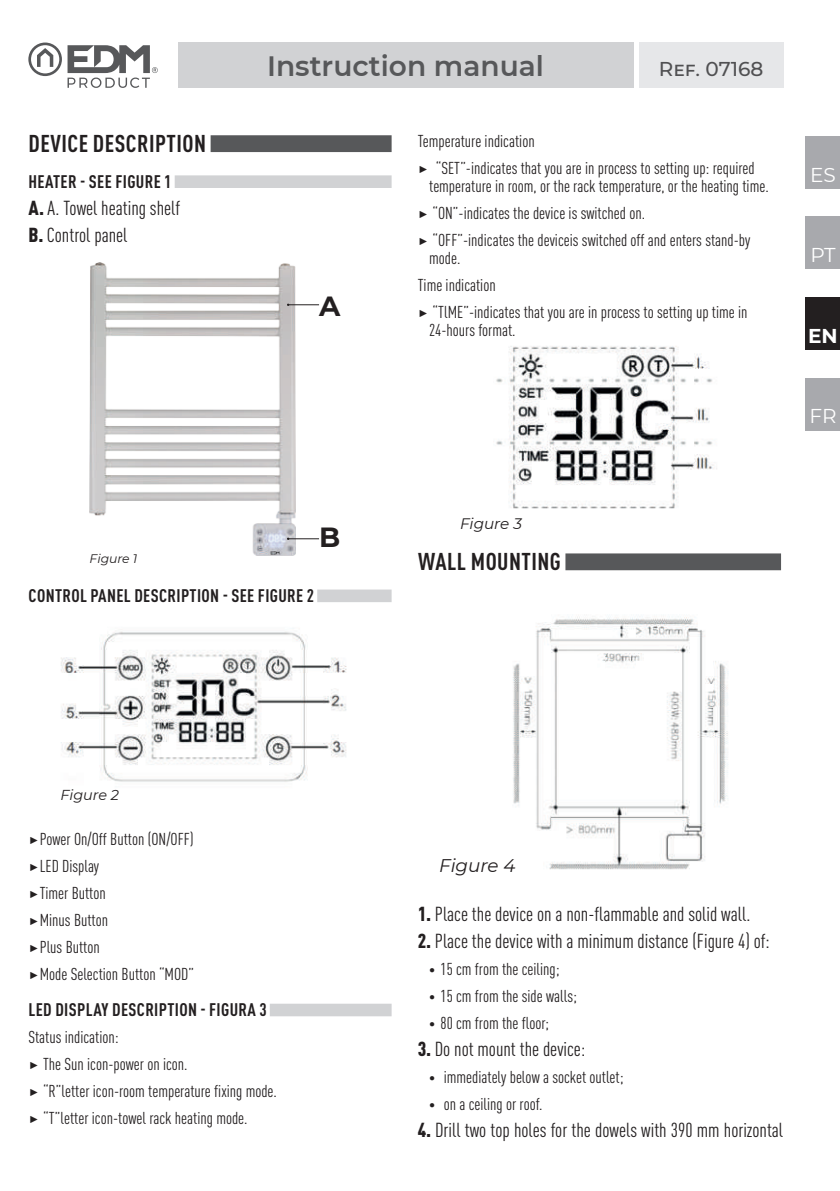
<style>
.page{position:relative;width:840px;height:1191px;background:#fff}
.page>*{position:absolute;margin:0;border:0;box-sizing:border-box;transform-origin:0 0}
.t1{font:600 28px "Montserrat";color:#57585a}
.t2{font:700 27.6px "Montserrat";color:#231f20}
.t3{font:700 condensed 24px "DIN Pro";letter-spacing:.02em;color:#231f20}
.t4{font:condensed 20px/27px "DIN Pro";color:#231f20}
.t5{font:500 20px "Montserrat";color:#505052}
.t6{font:20px "Montserrat";color:#fff}
.t7{font:700 20px "Montserrat";color:#fff}
.t8{font:italic 18.4px "Montserrat";color:#231f20}
.t9{font:700 condensed 18px "DIN Pro";letter-spacing:.02em;color:#231f20}
.t10{font:condensed 17px/27px "DIN Pro";color:#231f20}
.t11{font:italic 15.2px "Montserrat";color:#231f20}
.t12{font:italic 14.4px "Montserrat";color:#231f20}
.t13{font:italic 12.4px "Montserrat";color:#231f20}
.s1{font-weight:900}
.s2{font-family:"Montserrat";font-stretch:normal}
.s3{font-family:"Montserrat";font-weight:700;font-stretch:normal}
</style>
<div class="page">
<div style="left:177px;top:43px;width:456px;height:45px;background:#d1d2d4"></div>
<div style="left:638px;top:43px;width:144px;height:45px;background:#e6e7e9"></div>
<div style="left:805px;top:137px;width:34px;height:52px;background:#a8a9ad"></div>
<div style="left:805px;top:216px;width:34px;height:53px;background:#a8a9ad"></div>
<div style="left:805px;top:297px;width:34px;height:53px;background:#231f20"></div>
<div style="left:805px;top:378px;width:34px;height:52px;background:#a8a9ad"></div>
<svg style="left:28px;top:43px;width:130px;height:45px"></svg>
<div style="left:210px;top:135px;width:181px;height:17px;background:#57585a"></div>
<div style="left:175px;top:175px;width:216px;height:13px;background:#d1d2d4"></div>
<div style="left:317px;top:589px;width:74px;height:13px;background:#d1d2d4"></div>
<div style="left:269px;top:1003px;width:122px;height:13px;background:#d1d2d4"></div>
<img style="left:90px;top:263px;width:205px;height:292px">
<hr style="left:288px;top:304px;width:31px;height:1px;background:#231f20">
<hr style="left:288px;top:538px;width:31px;height:1px;background:#231f20">
<div style="left:565px;top:553px;width:215px;height:17px;background:#57585a"></div>
<img style="left:513px;top:616px;width:216px;height:254px">
<img style="left:496px;top:346px;width:221px;height:163px">
<img style="left:61px;top:631px;width:286px;height:151px">
<h3 class="t3" style="left:29px;top:125px;width:179px">DEVICE DESCRIPTION</h3>
<p class="t9" style="left:29px;top:168px;width:144px">HEATER - SEE FIGURE 1</p>
<p class="t4" style="left:28px;top:193px;width:153px"><span class="s1">A.</span> A. Towel heating shelf<br><span class="s1">B.</span> Control panel</p>
<h1 class="t1" style="left:267px;top:46px;width:278px">Instruction manual</h1>
<p class="t5" style="left:658px;top:55px;width:106px">Ref. 07168</p>
<h2 class="t2" style="left:319px;top:286px;width:23px">A</h2>
<p class="t10" style="left:417px;top:126px;width:338px">Temperature indication<br><span class="s2">▶</span> “SET”-indicates that you are in process to setting up: required</p>
<p class="t10" style="left:417px;top:171px;width:352px;text-indent:11px">temperature in room, or the rack temperature, or the heating time. <span class="s2">▶</span> “ON”-indicates the device is switched on.<br><span class="s2">▶</span> “OFF”-indicates the deviceis switched off and enters stand-by</p>
<p class="t10" style="left:417px;top:243px;width:331px;text-indent:11px">mode.<br>Time indication<br><span class="s2">▶</span> “TlME”-indicates that you are in process to setting up time in</p>
<p class="t10" style="left:429px;top:315px;width:88px">24-hours format.</p>
<p class="t13" style="left:90px;top:550px;width:49px">Figure 1</p>
<h2 class="t2" style="left:319px;top:517px;width:23px">B</h2>
<p class="t11" style="left:460px;top:513px;width:63px">Figure 3</p>
<h3 class="t3" style="left:418px;top:543px;width:144px">WALL MOUNTING</h3>
<p class="t9" style="left:29px;top:582px;width:287px">CONTROL PANEL DESCRIPTION - SEE FIGURE 2</p>
<p class="t6" style="left:809px;top:161px;width:27px">ES</p>
<p class="t6" style="left:809px;top:241px;width:27px">PT</p>
<p class="t7" style="left:807px;top:321px;width:31px">EN</p>
<p class="t6" style="left:808px;top:402px;width:29px">FR</p>
<p class="t12" style="left:60px;top:785px;width:60px">Figure 2</p>
<p class="t10" style="left:28px;top:824px;width:167px"><span class="s2">▶</span>Power On/Off Button (ON/OFF) <span class="s2">▶</span>LED Display<br><span class="s2">▶</span>Timer Button<br><span class="s2">▶</span>Minus Button<br><span class="s2">▶</span>Plus Button<br><span class="s2">▶</span>Mode Selection Button “MOD”</p>
<p class="t9" style="left:29px;top:996px;width:239px">LED DISPLAY DESCRIPTION - FIGURA 3</p>
<p class="t10" style="left:28px;top:1022px;width:250px">Status indication:<br><span class="s2">▶</span> The Sun icon-power on icon.<br><span class="s2">▶</span> “R”letter icon-room temperature fixing mode. <span class="s2">▶</span> “T”letter icon-towel rack heating mode.</p>
<p class="t8" style="left:439px;top:852px;width:78px">Figure 4</p>
<p class="t4" style="left:417px;top:899px;width:334px"><span class="s1">1.</span> Place the device on a non-flammable and solid wall.</p>
<p class="t4" style="left:417px;top:926px;width:353px"><span class="s1">2.</span> Place the device with a minimum distance (Figure 4) of:</p>
<p class="t10" style="left:429px;top:954px;width:132px"><span class="s3">•</span> 15 cm from the ceiling;</p>
<p class="t10" style="left:429px;top:981px;width:149px"><span class="s3">•</span> 15 cm from the side walls;</p>
<p class="t10" style="left:429px;top:1008px;width:121px"><span class="s3">•</span> 80 cm from the floor;</p>
<p class="t4" style="left:417px;top:1034px;width:169px"><span class="s1">3.</span> Do not mount the device:</p>
<p class="t10" style="left:429px;top:1062px;width:196px"><span class="s3">•</span> immediately below a socket outlet;</p>
<p class="t10" style="left:429px;top:1089px;width:115px"><span class="s3">•</span> on a ceiling or roof.</p>
<p class="t4" style="left:417px;top:1115px;width:367px"><span class="s1">4.</span> Drill two top holes for the dowels with 390 mm horizontal</p>
</div>
